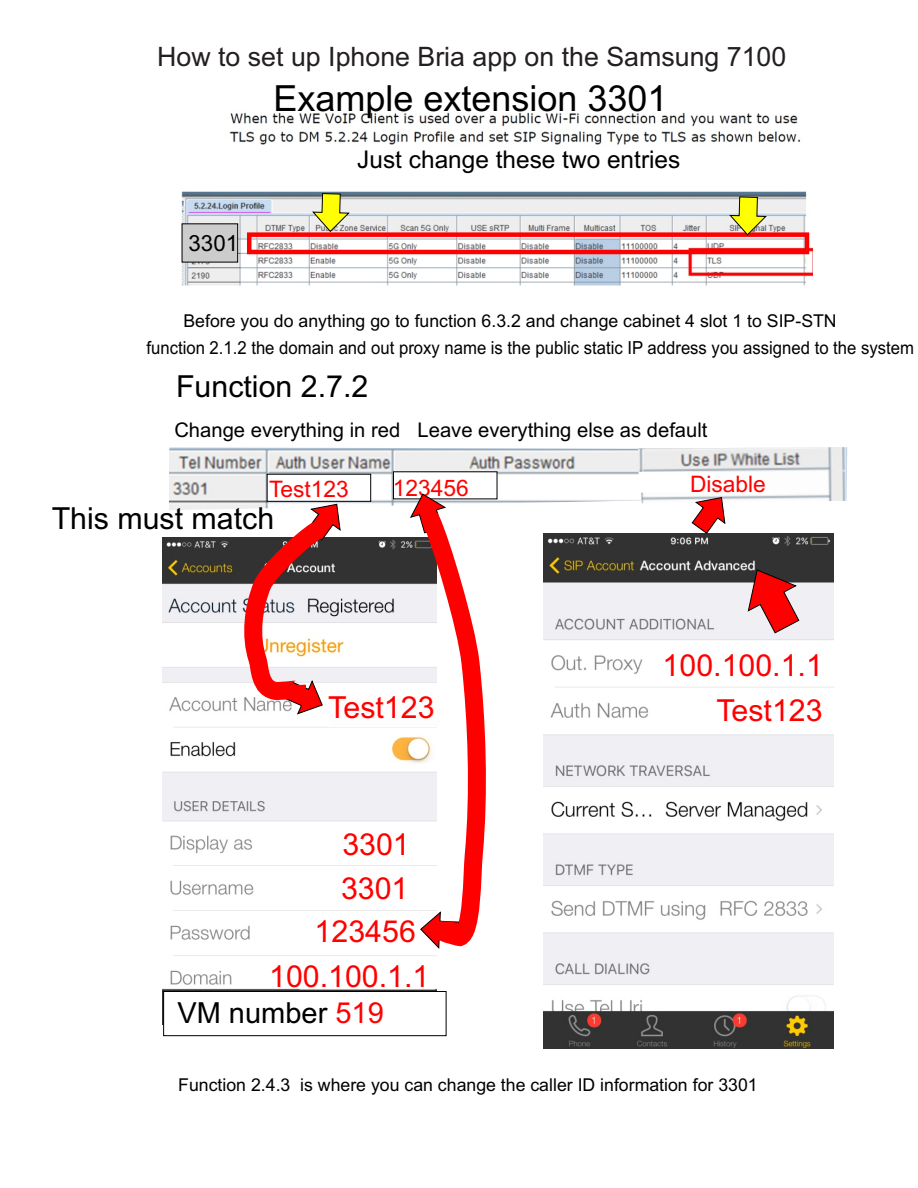
<style>
.page{position:relative;width:918px;height:1188px;background:#fff}
.page>*{position:absolute;margin:0;border:0;box-sizing:border-box;transform-origin:0 0}
.t1{font:36px "Arial";color:#000}
.t2{font:30.3px/45px "Arial";color:#f00;text-align:right}
.t3{font:30.3px "Arial";color:#000}
.t4{font:29.1px "Arial";color:#000}
.t5{font:26.7px "Arial";color:#231f20}
.t6{font:24.45px "Arial";color:#000}
.t7{font:22.8px "Arial";color:#f00}
.t8{font:22.35px "Arial";color:#000}
.t9{font:20.25px "Arial";color:#000}
.t10{font:18px "Arial";color:#000;scale:.93 1}
.t11{font:17.7px "Arial";color:#000}
.s1{color:#f00}
</style>
<div class="page">
<img style="left:169px;top:447px;width:469px;height:63px">
<img style="left:638px;top:447px;width:209px;height:54px">
<img style="left:162px;top:537px;width:68px;height:487px">
<img style="left:543px;top:534px;width:290px;height:515px">
<svg style="left:693px;top:653px;width:136px;height:22px"></svg>
<svg style="left:678px;top:698px;width:155px;height:33px"></svg>
<img style="left:181px;top:112px;width:632px;height:174px">
<svg style="left:181px;top:223px;width:57px;height:40px;background:#bcbcbc"></svg>
<div style="left:247px;top:232px;width:562px;height:22px;border:4px solid #f00"></div>
<svg style="left:311px;top:193px;width:39px;height:39px;background:#d0d26e"></svg>
<svg style="left:638px;top:472px;width:88px;height:62px"></svg>
<svg style="left:729px;top:196px;width:38px;height:40px;background:#d7c25e"></svg>
<svg style="left:230px;top:471px;width:268px;height:485px"></svg>
<svg style="left:163px;top:968px;width:284px;height:68px"></svg>
<svg style="left:747px;top:569px;width:53px;height:65px"></svg>
<h3 class="t5" style="left:157px;top:46px;width:631px">How to set up Iphone Bria app on the Samsung 7100</h3>
<h1 class="t1" style="left:273px;top:84px;width:396px">Example extension 3301</h1>
<p class="t8" style="left:189px;top:235px;width:51px">3301</p>
<h3 class="t6" style="left:357px;top:151px;width:325px">Just change these two entries</h3>
<p class="t11" style="left:183px;top:314px;width:655px">Before you do anything go to function 6.3.2 and change cabinet 4 slot 1 to SIP-STN</p>
<p class="t10" style="left:146px;top:341px;width:827px">function 2.1.2 the domain and out proxy name is the public static IP address you assigned to the system</p>
<h2 class="t3" style="left:176px;top:375px;width:194px">Function 2.7.2</h2>
<p class="t9" style="left:174px;top:422px;width:227px">Change everything in red</p>
<p class="t9" style="left:418px;top:422px;width:292px">Leave everything else as default</p>
<p class="t7" style="left:269px;top:481px;width:81px">Test123</p>
<p class="t7" style="left:393px;top:479px;width:77px">123456</p>
<h2 class="t3" style="left:52px;top:507px;width:224px">This must match</h2>
<h2 class="t2" style="left:328px;top:687px;width:108px">Test123</h2>
<h2 class="t2" style="left:342px;top:824px;width:69px">3301</h2>
<h2 class="t2" style="left:341px;top:868px;width:69px">3301</h2>
<h2 class="t2" style="left:315px;top:911px;width:103px">123456</h2>
<h2 class="t2" style="left:269px;top:957px;width:162px">100.100.1.1</h2>
<h3 class="t4" style="left:177px;top:1001px;width:208px">VM number <span class="s1">519</span></h3>
<p class="t7" style="left:690px;top:475px;width:77px">Disable</p>
<h2 class="t2" style="left:663px;top:646px;width:162px">100.100.1.1<br>Test123</h2>
<p class="t11" style="left:178px;top:1079px;width:581px">Function 2.4.3 is where you can change the caller ID information for 3301</p>
</div>
